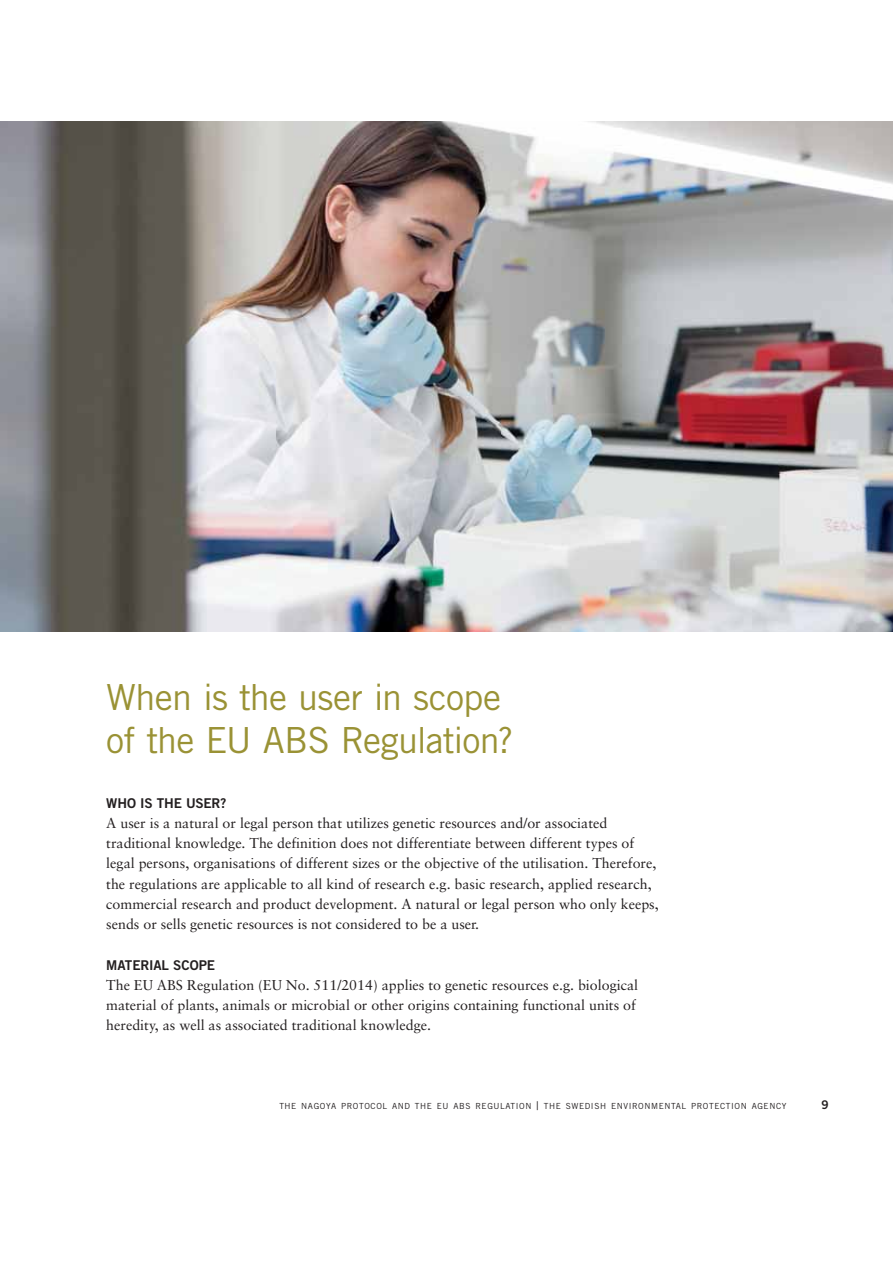
<style>
.page{position:relative;width:893px;height:1263px;background:#fff}
.page>*{position:absolute;margin:0;border:0;box-sizing:border-box;transform-origin:0 0}
.t1{font:36px/43.2px "Trade Gothic LT";letter-spacing:-.02em;color:#9a9235}
.t2{font:14.25px/20.2px "Sabon LT";color:#231f20}
.t3{font:13.5px "Trade Gothic LT Bold Two";letter-spacing:-.01em;color:#231f20}
.t4{font:12px "Trade Gothic LT Bold Two";color:#231f20}
.t5{font:8.4px "Trade Gothic LT";letter-spacing:.07em;color:#231f20}
.s1{font-size:12px}
</style>
<div class="page">
<img style="left:0;top:121px;width:893px;height:510px">
<h1 class="t1" style="left:106px;top:679px;width:409px">When is the user in scope of the EU ABS Regulation?</h1>
<p class="t3" style="left:106px;top:798px;width:122px">WHO IS THE USER?</p>
<p class="t2" style="left:106px;top:814px;width:554px">A user is a natural or legal person that utilizes genetic resources and/or associated traditional knowledge. The definition does not differentiate between different types of legal persons, organisations of different sizes or the objective of the utilisation. Therefore, the regulations are applicable to all kind of research e.g. basic research, applied research, commercial research and product development. A natural or legal person who only keeps, sends or sells genetic resources is not considered to be a user.</p>
<p class="t3" style="left:106px;top:960px;width:110px">MATERIAL SCOPE</p>
<p class="t2" style="left:106px;top:976px;width:533px">The EU ABS Regulation (EU No. 511/2014) applies to genetic resources e.g. biological material of plants, animals or microbial or other origins containing functional units of heredity, as well as associated traditional knowledge.</p>
<p class="t5" style="left:279px;top:1103px;width:508px">THE NAGOYA PROTOCOL AND THE EU ABS REGULATION <span class="s1">|</span> THE SWEDISH ENVIRONMENTAL PROTECTION AGENCY</p>
<p class="t4" style="left:821px;top:1100px;width:9px">9</p>
</div>
